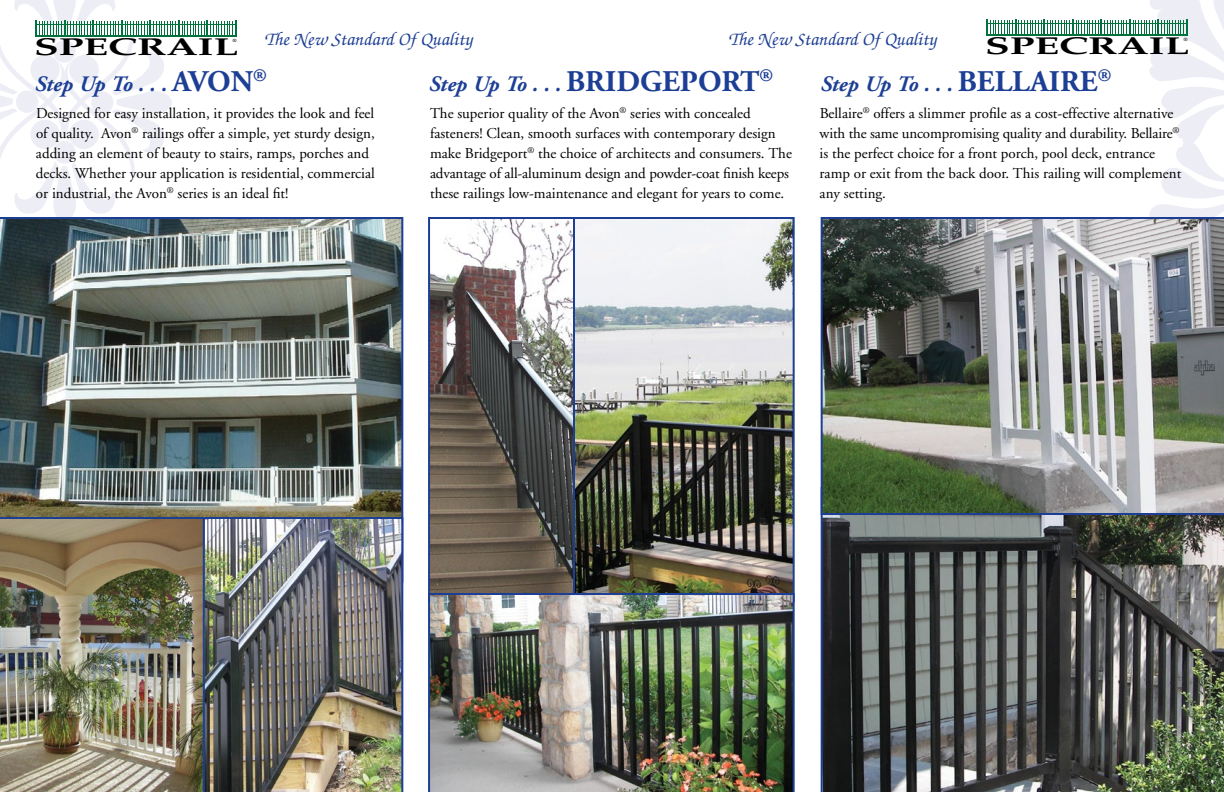
<style>
.page{position:relative;width:1224px;height:792px;background:#fff}
.page>*{position:absolute;margin:0;border:0;box-sizing:border-box;transform-origin:0 0}
.t1{font:700 24.4px "Palatino";color:#000;scale:1.65 1}
.t2{font:italic 700 22px "Adobe Garamond";letter-spacing:-.02em;color:#1c3e94}
.t3{font:19.4px "Florence Script";color:#1c3e94}
.t4{font:15px/20px "Adobe Garamond";color:#000}
.t5{font:700 4.6px "Palatino";color:#000;scale:1.25 1}
.s1{font-style:normal;font-size:30px}
</style>
<div class="page">
<img style="left:0;top:217px;width:403px;height:300px">
<img style="left:0;top:517px;width:203px;height:275px">
<img style="left:575px;top:220px;width:217px;height:373px">
<img style="left:431px;top:220px;width:141px;height:373px">
<div style="left:428px;top:217px;width:147px;height:385px;border:2px solid #1c3e94"></div>
<img style="left:428px;top:593px;width:367px;height:199px">
<svg style="left:987px;top:19px;width:201px;height:17px"></svg>
<img style="left:821px;top:515px;width:403px;height:277px">
<img style="left:821px;top:217px;width:403px;height:298px">
<img style="left:203px;top:517px;width:200px;height:275px">
<svg style="left:0;top:20px;width:237px;height:201px"></svg>
<p class="t5" style="left:233px;top:37px;width:5px">®</p>
<p class="t3" style="left:264px;top:30px;width:209px">The New Standard Of Quality</p>
<h2 class="t2" style="left:34px;top:72px;width:234px">Step Up To . . . <span class="s1">AVON</span><sup>®</sup></h2>
<p class="t4" style="left:430px;top:104px;width:363px">The superior quality of the Avon<sup>®</sup> series with concealed fasteners! Clean, smooth surfaces with contemporary design make Bridgeport<sup>®</sup> the choice of architects and consumers. The advantage of all-aluminum design and powder-coat finish keeps these railings low-maintenance and elegant for years to come.</p>
<p class="t3" style="left:728px;top:30px;width:209px">The New Standard Of Quality</p>
<h1 class="t1" style="left:985px;top:32px;width:125px">SPECRAIL</h1>
<p class="t5" style="left:1184px;top:36px;width:5px">®</p>
<h1 class="t1" style="left:34px;top:33px;width:125px">SPECRAIL</h1>
<h2 class="t2" style="left:428px;top:72px;width:346px">Step Up To . . . <span class="s1">BRIDGEPORT</span><sup>®</sup></h2>
<h2 class="t2" style="left:820px;top:72px;width:293px">Step Up To . . . <span class="s1">BELLAIRE</span><sup>®</sup></h2>
<p class="t4" style="left:820px;top:104px;width:363px">Bellaire<sup>®</sup> offers a slimmer profile as a cost-effective alternative with the same uncompromising quality and durability. Bellaire<sup>® </sup>is the perfect choice for a front porch, pool deck, entrance ramp or exit from the back door. This railing will complement any setting.</p>
<p class="t4" style="left:36px;top:104px;width:340px">Designed for easy installation, it provides the look and feel of quality. Avon<sup>®</sup> railings offer a simple, yet sturdy design, adding an element of beauty to stairs, ramps, porches and decks. Whether your application is residential, commercial or industrial, the Avon<sup>®</sup> series is an ideal fit!</p>
</div>
